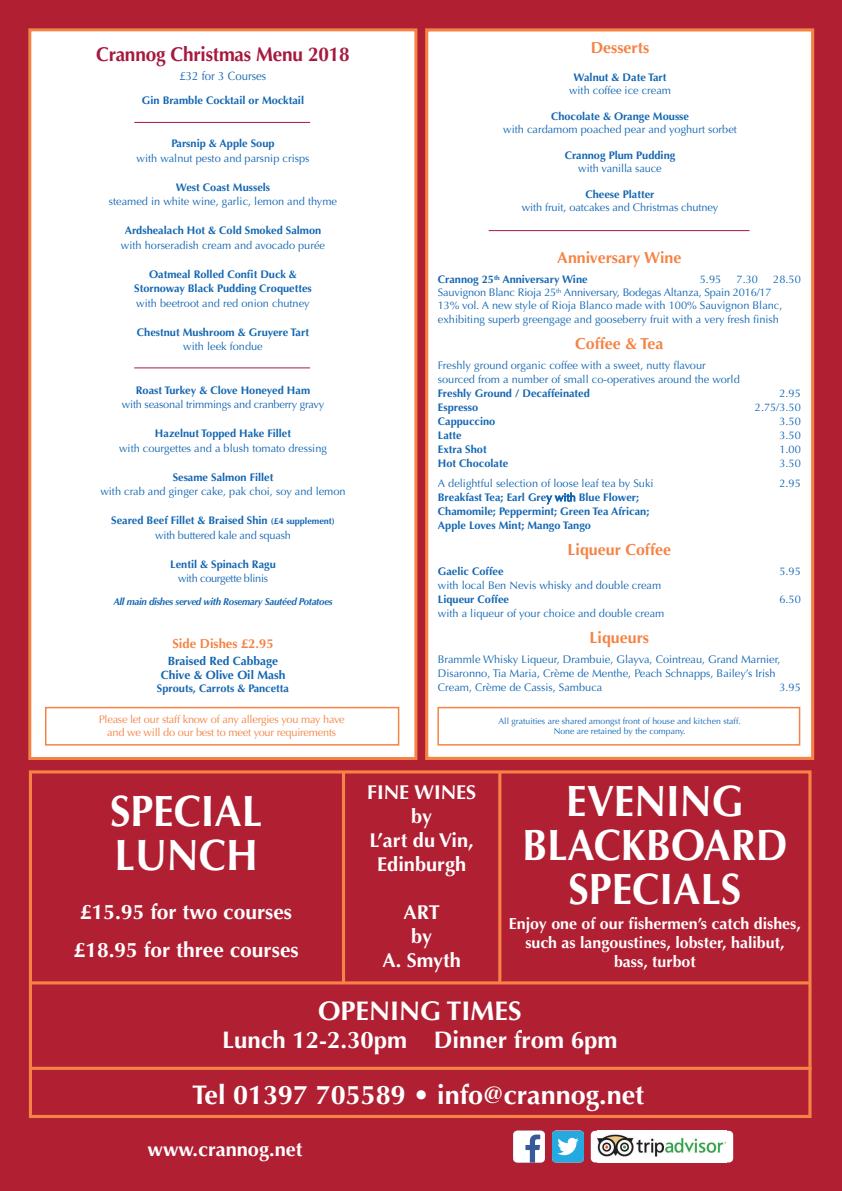
<style>
.page{position:relative;width:842px;height:1191px;background:#b11f32}
.page>*{position:absolute;margin:0;border:0;box-sizing:border-box;transform-origin:0 0}
.t1{font:700 44px/44px "Optima";color:#fff;scale:.93 1}
.t2{font:700 27px "Optima";color:#fff}
.t3{font:700 24px "Optima";color:#fff}
.t4{font:700 21px/38px "Optima";color:#fff;text-align:center}
.t5{font:700 20px/24px "Optima";color:#fff;text-align:center}
.t6{font:700 20px "Optima";letter-spacing:-.01em;color:#a6193f;scale:.95 1}
.t7{font:700 16px/19px "Optima";color:#fff;text-align:center}
.t8{font:700 16px "Optima";color:#f58345}
.t9{font:700 13px "Optima";color:#f58345}
.t10{font:700 12px/13.5px "Optima";color:#1366b2;text-align:center}
.t11{font:12px "Optima";color:#1366b2;scale:.95 1}
.t12{font:11px/14px "Optima";color:#1366b2}
.t13{font:700 11px/14.5px "Optima";color:#1366b2;text-align:center}
.t14{font:11px/13px "Optima";letter-spacing:-.02em;color:#f58345;text-align:center}
.t15{font:11px "Optima";letter-spacing:-.02em;color:#1366b2}
.t16{font:11px "Optima";letter-spacing:-.03em;color:#1366b2}
.t17{font:italic 700 10px "Optima";letter-spacing:-.03em;color:#1366b2}
.t18{font:8.7px/10.5px "Optima";color:#1366b2;text-align:center}
.s1{font-size:9px}
.s2{font-weight:400}
</style>
<div class="page">
<div style="left:29px;top:770px;width:782px;height:348px;border:3px solid #f58345"></div>
<svg style="left:552px;top:1130px;width:32px;height:32px"></svg>
<svg style="left:513px;top:1130px;width:32px;height:32px"></svg>
<div style="left:591px;top:1130px;width:142px;height:32px;background:#fff;border-radius:4px"></div>
<img style="left:598px;top:1134px;width:128px;height:23px">
<hr style="left:342px;top:773px;width:3px;height:210px;background:#f58345">
<hr style="left:498px;top:773px;width:3px;height:210px;background:#f58345">
<svg style="left:30px;top:1066px;width:781px;height:4px;background:#e66d40"></svg>
<hr style="left:30px;top:981px;width:779px;height:3px;background:#f58345">
<div style="left:28px;top:28px;width:389px;height:732px;background:#fff;border:3px solid #f58345"></div>
<div style="left:425px;top:28px;width:389px;height:732px;background:#fff;border:3px solid #f58345"></div>
<div style="left:437px;top:707px;width:363px;height:38px;border:2px solid #f58345"></div>
<div style="left:45px;top:707px;width:354px;height:38px;border:2px solid #f58345"></div>
<hr style="left:134px;top:367px;width:176px;height:1px;background:#a6193f">
<hr style="left:134px;top:122px;width:176px;height:1px;background:#a6193f">
<svg style="left:546px;top:492px;width:29px;height:12px"></svg>
<hr style="left:489px;top:230px;width:260px;height:1px;background:#a6193f">
<h3 class="t6" style="left:96px;top:43px;width:268px">Crannog Christmas Menu 2018</h3>
<p class="t11" style="left:180px;top:69px;width:93px">£32 for 3 Courses</p>
<p class="t13" style="left:142px;top:93px;width:164px">Gin Bramble Cocktail or Mocktail</p>
<p class="t13" style="left:171px;top:136px;width:105px">Parsnip &amp; Apple Soup</p>
<p class="t12" style="left:137px;top:151px;width:174px">with walnut pesto and parsnip crisps</p>
<p class="t13" style="left:176px;top:180px;width:96px">West Coast Mussels</p>
<p class="t12" style="left:109px;top:195px;width:230px">steamed in white wine, garlic, lemon and thyme</p>
<p class="t13" style="left:125px;top:223px;width:198px">Ardshealach Hot &amp; Cold Smoked Salmon</p>
<p class="t12" style="left:121px;top:238px;width:206px">with horseradish cream and avocado purée</p>
<p class="t13" style="left:134px;top:267px;width:179px">Oatmeal Rolled Confit Duck &amp;<br>Stornoway Black Pudding Croquettes</p>
<p class="t12" style="left:136px;top:296px;width:175px">with beetroot and red onion chutney</p>
<p class="t13" style="left:137px;top:325px;width:174px">Chestnut Mushroom &amp; Gruyere Tart</p>
<p class="t12" style="left:183px;top:340px;width:81px">with leek fondue</p>
<p class="t13" style="left:136px;top:383px;width:176px">Roast Turkey &amp; Clove Honeyed Ham</p>
<p class="t15" style="left:122px;top:398px;width:204px">with seasonal trimmings and cranberry gravy</p>
<p class="t13" style="left:155px;top:426px;width:138px">Hazelnut Topped Hake Fillet</p>
<p class="t12" style="left:119px;top:441px;width:209px">with courgettes and a blush tomato dressing</p>
<p class="t13" style="left:173px;top:470px;width:102px">Sesame Salmon Fillet</p>
<p class="t12" style="left:100px;top:485px;width:247px">with crab and ginger cake, pak choi, soy and lemon</p>
<p class="t13" style="left:111px;top:513px;width:225px">Seared Beef Fillet &amp; Braised Shin <span class="s1">(£4 supplement) </span><span class="s2">with buttered kale and squash</span></p>
<p class="t13" style="left:170px;top:557px;width:107px">Lentil &amp; Spinach Ragu</p>
<p class="t16" style="left:178px;top:572px;width:92px">with courgette blinis</p>
<p class="t17" style="left:113px;top:596px;width:221px">All main dishes served with Rosemary Sautéed Potatoes</p>
<p class="t9" style="left:172px;top:635px;width:103px">Side Dishes £2.95</p>
<p class="t10" style="left:161px;top:654px;width:126px">Braised Red Cabbage<br>Chive &amp; Olive Oil Mash</p>
<p class="t13" style="left:157px;top:681px;width:134px">Sprouts, Carrots &amp; Pancetta</p>
<p class="t14" style="left:99px;top:712px;width:248px">Please let our staff know of any allergies you may have and we will do our best to meet your requirements</p>
<h1 class="t1" style="left:110px;top:789px;width:165px">SPECIAL<br>LUNCH</h1>
<h3 class="t4" style="left:74px;top:893px;width:226px">£15.95 for two courses £18.95 for three courses</h3>
<h3 class="t8" style="left:591px;top:38px;width:60px">Desserts</h3>
<p class="t13" style="left:573px;top:70px;width:95px">Walnut &amp; Date Tart</p>
<p class="t12" style="left:569px;top:84px;width:104px">with coffee ice cream</p>
<p class="t13" style="left:551px;top:109px;width:140px">Chocolate &amp; Orange Mousse</p>
<p class="t12" style="left:503px;top:123px;width:235px">with cardamom poached pear and yoghurt sorbet</p>
<p class="t13" style="left:565px;top:148px;width:112px">Crannog Plum Pudding</p>
<p class="t12" style="left:578px;top:162px;width:85px">with vanilla sauce</p>
<p class="t13" style="left:585px;top:187px;width:71px">Cheese Platter</p>
<p class="t12" style="left:522px;top:201px;width:198px">with fruit, oatcakes and Christmas chutney</p>
<h3 class="t8" style="left:557px;top:249px;width:126px">Anniversary Wine</h3>
<p class="t13" style="left:438px;top:272px;width:151px">Crannog 25<sup>th</sup> Anniversary Wine</p>
<p class="t12" style="left:700px;top:273px;width:23px">5.95</p>
<p class="t12" style="left:736px;top:273px;width:23px">7.30</p>
<p class="t12" style="left:773px;top:273px;width:29px">28.50</p>
<p class="t12" style="left:438px;top:286px;width:346px;line-height:13px">Sauvignon Blanc Rioja 25<sup>th</sup> Anniversary, Bodegas Altanza, Spain 2016/17<br>13% vol. A new style of Rioja Blanco made with 100% Sauvignon Blanc,</p>
<p class="t12" style="left:438px;top:313px;width:342px">exhibiting superb greengage and gooseberry fruit with a very fresh finish</p>
<h3 class="t8" style="left:575px;top:335px;width:90px">Coffee &amp; Tea</h3>
<p class="t12" style="left:438px;top:359px;width:303px">Freshly ground organic coffee with a sweet, nutty flavour sourced from a number of small co-operatives around the world</p>
<p class="t13" style="left:438px;top:386px;width:154px">Freshly Ground / Decaffeinated</p>
<p class="t12" style="left:779px;top:387px;width:23px">2.95</p>
<p class="t13" style="left:438px;top:400px;width:42px">Espresso</p>
<p class="t12" style="left:755px;top:401px;width:47px">2.75/3.50</p>
<p class="t13" style="left:438px;top:414px;width:59px">Cappuccino</p>
<p class="t12" style="left:779px;top:415px;width:23px">3.50</p>
<p class="t13" style="left:438px;top:428px;width:25px">Latte</p>
<p class="t12" style="left:779px;top:429px;width:23px">3.50</p>
<p class="t13" style="left:438px;top:442px;width:50px">Extra Shot</p>
<p class="t12" style="left:779px;top:443px;width:23px">1.00</p>
<p class="t13" style="left:438px;top:456px;width:72px">Hot Chocolate</p>
<p class="t12" style="left:779px;top:457px;width:23px">3.50</p>
<p class="t12" style="left:438px;top:476px;width:217px">A delightful selection of loose leaf tea by Suki</p>
<p class="t12" style="left:779px;top:476px;width:23px">2.95</p>
<p class="t13" style="left:438px;top:490px;width:213px;line-height:14px;text-align:left">Breakfast Tea; Earl Gre<span class="s2">y with</span> Blue Flower;<br>Chamomile; Peppermint; Green Tea African;<br>Apple Loves Mint; Mango Tango</p>
<h3 class="t8" style="left:568px;top:540px;width:105px">Liqueur Coffee</h3>
<p class="t13" style="left:438px;top:564px;width:67px">Gaelic Coffee</p>
<p class="t12" style="left:779px;top:564px;width:23px">5.95</p>
<p class="t12" style="left:438px;top:578px;width:225px">with local Ben Nevis whisky and double cream</p>
<p class="t13" style="left:438px;top:592px;width:73px">Liqueur Coffee</p>
<p class="t12" style="left:779px;top:592px;width:23px">6.50</p>
<p class="t12" style="left:438px;top:606px;width:228px">with a liqueur of your choice and double cream</p>
<h3 class="t8" style="left:589px;top:628px;width:61px">Liqueurs</h3>
<p class="t12" style="left:438px;top:652px;width:344px">Brammle Whisky Liqueur, Drambuie, Glayva, Cointreau, Grand Marnier,<br>Disaronno, Tia Maria, Crème de Menthe, Peach Schnapps, Bailey’s Irish<br>Cream, Crème de Cassis, Sambuca</p>
<p class="t12" style="left:779px;top:680px;width:23px">3.95</p>
<h3 class="t5" style="left:367px;top:780px;width:111px">FINE WINES by<br>L’art du Vin,<br>Edinburgh</h3>
<h3 class="t5" style="left:382px;top:900px;width:80px">ART<br>by<br>A. Smyth</h3>
<p class="t18" style="left:498px;top:716px;width:244px">All gratuities are shared amongst front of house and kitchen staff.<br>None are retained by the company.</p>
<h1 class="t1" style="left:522px;top:780px;width:287px;text-align:center">EVENING<br>BLACKBOARD<br>SPECIALS</h1>
<h3 class="t7" style="left:509px;top:914px;width:294px">Enjoy one of our fishermen’s catch dishes, such as langoustines, lobster, halibut, bass, turbot</h3>
<h2 class="t2" style="left:318px;top:994px;width:205px">OPENING TIMES</h2>
<h3 class="t3" style="left:222px;top:1026px;width:397px">Lunch 12-2.30pm Dinner from 6pm</h3>
<h2 class="t2" style="left:192px;top:1079px;width:453px">Tel 01397 705589 • info@crannog.net</h2>
<h3 class="t5" style="left:147px;top:1137px;width:157px">www.crannog.net</h3>
</div>
